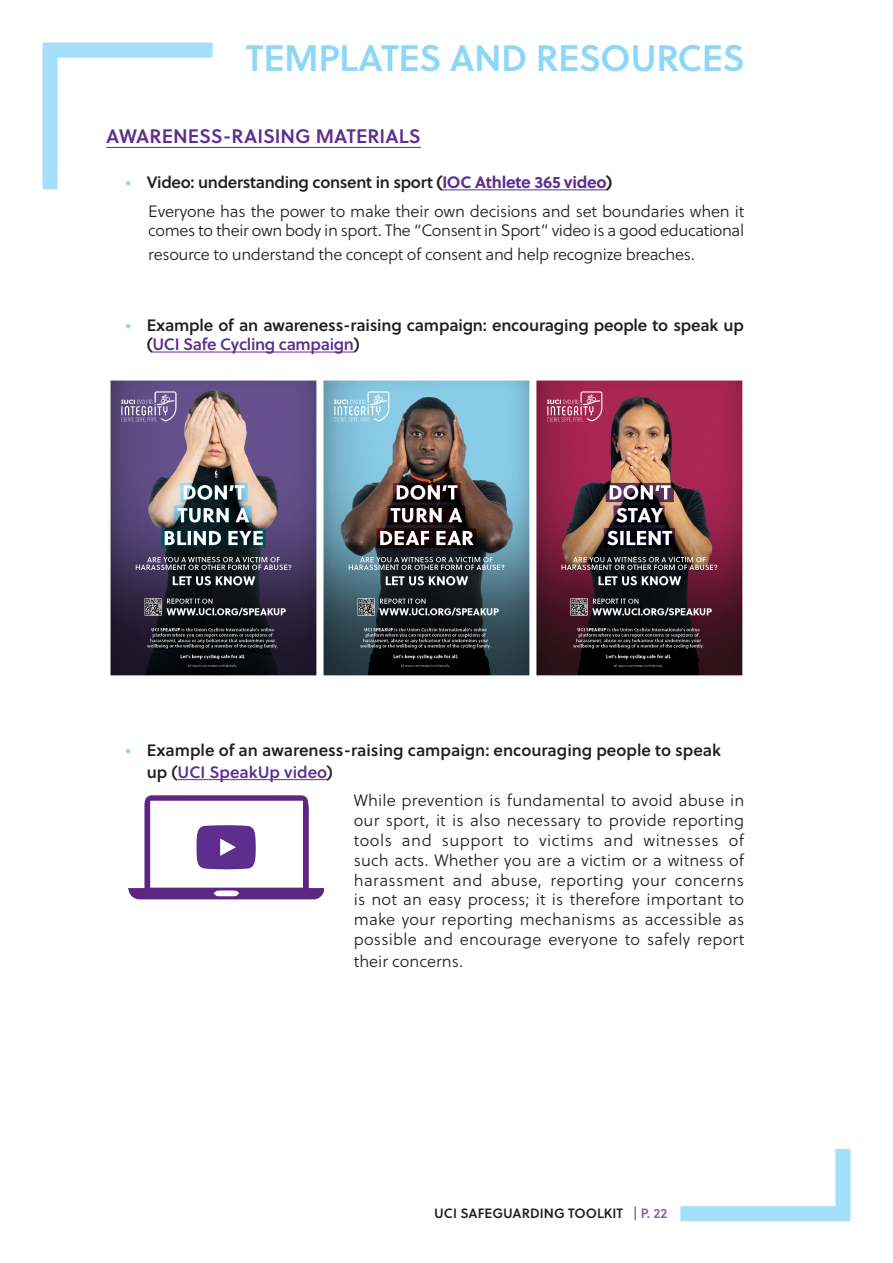
<style>
.page{position:relative;width:893px;height:1263px;background:#fff}
.page>*{position:absolute;margin:0;border:0;box-sizing:border-box;transform-origin:0 0}
.t1{font:36.75px "Soleil Sb";letter-spacing:-.015em;color:#8dd7f7}
.t2{font:19.5px "Soleil Sb";color:#5d2f90}
.t3{font:300 16.5px/19.8px "Soleil";letter-spacing:-.015em;color:#231f20}
.t4{font:16.5px/19.8px "Soleil Sb";letter-spacing:-.01em;color:#231f20}
.t5{font:13.5px "Soleil Sb";color:#231f20}
.s1{color:#8dd7f7}
.s2{font-family:"Soleil";font-weight:700}
.s3{font-family:"Soleil";font-weight:700;color:#5d2f90}
.s4{color:#5d2f90}
.s5{font-family:"Soleil";font-weight:300}
.s6{color:#8263a8}
</style>
<div class="page">
<svg style="left:680px;top:1149px;width:171px;height:73px"></svg>
<svg style="left:42px;top:42px;width:172px;height:148px"></svg>
<hr style="left:106px;top:147px;width:315px;height:1px;background:#5d2f90">
<hr style="left:442px;top:189px;width:164px;height:1px;background:#5d2f90">
<hr style="left:152px;top:352px;width:202px;height:1px;background:#5d2f90">
<hr style="left:178px;top:779px;width:149px;height:1px;background:#5d2f90">
<img style="left:110px;top:380px;width:633px;height:296px">
<svg style="left:128px;top:795px;width:196px;height:104px"></svg>
<p class="t1" style="left:246px;top:30px;width:500px">TEMPLATES AND RESOURCES</p>
<p class="t2" style="left:106px;top:121px;width:316px">AWARENESS-RAISING MATERIALS</p>
<p class="t4" style="left:126px;top:172px;width:488px"><span class="s1">•</span> Video: understanding consent in sport <span class="s2">(</span><span class="s3">IOC Athlete 365 video</span><span class="s2">)</span></p>
<p class="t3" style="left:148px;top:201px;width:597px">Everyone has the power to make their own decisions and set boundaries when it comes to their own body in sport. The “Consent in Sport” video is a good educational</p>
<p class="t3" style="left:148px;top:244px;width:548px">resource to understand the concept of consent and help recognize breaches.</p>
<p class="t4" style="left:147px;top:314px;width:599px;text-indent:-21px"><span class="s1">•</span> Example of an awareness-raising campaign: encouraging people to speak up (<span class="s4">UCI Safe Cycling campaign</span>)</p>
<p class="t4" style="left:147px;top:739px;width:576px;line-height:21.6px;text-indent:-21px"><span class="s1">•</span> Example of an awareness-raising campaign: encouraging people to speak up (<span class="s4">UCI SpeakUp video</span>)</p>
<p class="t3" style="left:354px;top:790px;width:392px;text-align:justify">While prevention is fundamental to avoid abuse in our sport, it is also necessary to provide reporting tools and support to victims and witnesses of such acts. Whether you are a victim or a witness of harassment and abuse, reporting your concerns is not an easy process; it is therefore important to make your reporting mechanisms as accessible as possible and encourage everyone to safely report</p>
<p class="t3" style="left:354px;top:951px;width:111px">their concerns.</p>
<p class="t5" style="left:434px;top:1203px;width:235px">UCI SAFEGUARDING TOOLKIT <span class="s5">|</span> <span class="s6">P. 22</span></p>
</div>
